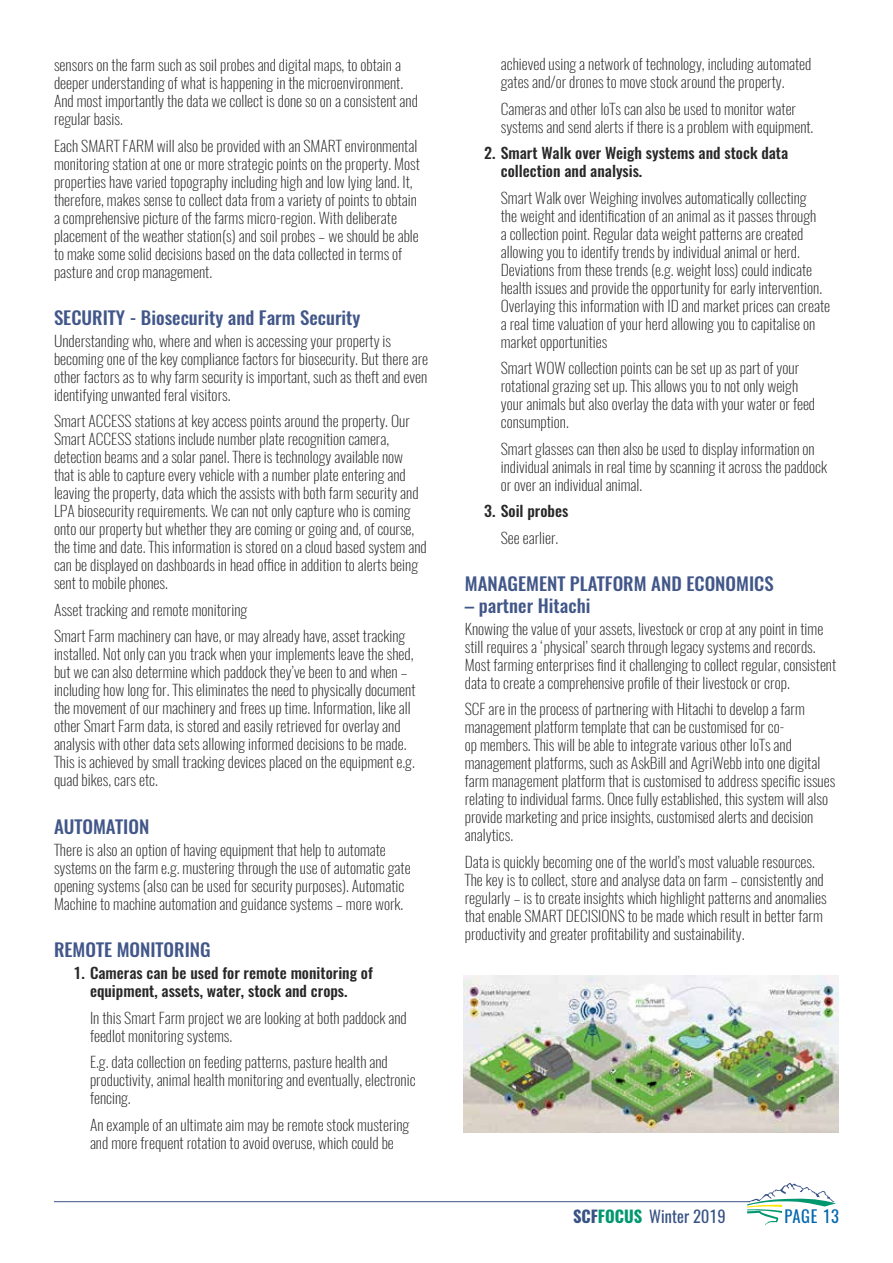
<style>
.page{position:relative;width:893px;height:1263px;background:#fff}
.page>*{position:absolute;margin:0;border:0;box-sizing:border-box;transform-origin:0 0}
.t1{font:500 18px "Oswald";color:#425789;scale:1.05 1}
.t2{font:italic 16.5px "Oswald";color:#385285}
.t3{font:16.5px "Oswald";letter-spacing:.045em;color:#0367af}
.t4{font:200 15px/18px "Oswald";color:#292829;scale:1.05 1}
.t5{font:500 15px/18px "Oswald";color:#292829;text-align:center;scale:1.05 1}
.s1{font-weight:700;font-style:normal}
.s2{font-weight:700;font-style:normal;color:#00976e}
</style>
<div class="page">
<svg style="left:747px;top:1183px;width:89px;height:42px"></svg>
<hr style="left:54px;top:1201px;width:696px;height:1px;background:#385285">
<img style="left:463px;top:976px;width:376px;height:156px">
<p class="t4" style="left:54px;top:56px;width:348px">sensors on the farm such as soil probes and digital maps, to obtain a deeper understanding of what is happening in the microenvironment.<br>And most importantly the data we collect is done so on a consistent and regular basis.</p>
<p class="t4" style="left:54px;top:136px;width:350px">Each SMART FARM will also be provided with an SMART environmental monitoring station at one or more strategic points on the property. Most properties have varied topography including high and low lying land. It, therefore, makes sense to collect data from a variety of points to obtain a comprehensive picture of the farms micro-region. With deliberate placement of the weather station(s) and soil probes – we should be able to make some solid decisions based on the data collected in terms of pasture and crop management.</p>
<p class="t1" style="left:54px;top:305px;width:293px">SECURITY - Biosecurity and Farm Security</p>
<p class="t4" style="left:54px;top:332px;width:358px">Understanding who, where and when is accessing your property is becoming one of the key compliance factors for biosecurity. But there are other factors as to why farm security is important, such as theft and even identifying unwanted feral visitors.</p>
<p class="t4" style="left:54px;top:412px;width:356px">Smart ACCESS stations at key access points around the property. Our Smart ACCESS stations include number plate recognition camera, detection beams and a solar panel. There is technology available now that is able to capture every vehicle with a number plate entering and leaving the property, data which the assists with both farm security and LPA biosecurity requirements. We can not only capture who is coming onto our property but whether they are coming or going and, of course, the time and date. This information is stored on a cloud based system and can be displayed on dashboards in head office in addition to alerts being sent to mobile phones.</p>
<p class="t4" style="left:54px;top:596px;width:336px;line-height:26.5px">Asset tracking and remote monitoring<br>Smart Farm machinery can have, or may already have, asset tracking</p>
<p class="t4" style="left:54px;top:645px;width:346px">installed. Not only can you track when your implements leave the shed, but we can also determine which paddock they’ve been to and when – including how long for. This eliminates the need to physically document the movement of our machinery and frees up time. Information, like all other Smart Farm data, is stored and easily retrieved for overlay and analysis with other data sets allowing informed decisions to be made.<br>This is achieved by small tracking devices placed on the equipment e.g. quad bikes, cars etc.</p>
<p class="t1" style="left:54px;top:814px;width:92px">AUTOMATION</p>
<p class="t4" style="left:54px;top:841px;width:341px">There is also an option of having equipment that help to automate systems on the farm e.g. mustering through the use of automatic gate opening systems (also can be used for security purposes). Automatic Machine to machine automation and guidance systems – more work.</p>
<p class="t1" style="left:54px;top:937px;width:151px">REMOTE MONITORING</p>
<p class="t5" style="left:74px;top:964px;width:287px">1. Cameras can be used for remote monitoring of equipment, assets, water, stock and crops.</p>
<p class="t4" style="left:90px;top:1008px;width:303px">In this Smart Farm project we are looking at both paddock and feedlot monitoring systems.</p>
<p class="t4" style="left:90px;top:1053px;width:312px">E.g. data collection on feeding patterns, pasture health and productivity, animal health monitoring and eventually, electronic fencing.</p>
<p class="t4" style="left:90px;top:1115px;width:306px">An example of an ultimate aim may be remote stock mustering and more frequent rotation to avoid overuse, which could be</p>
<p class="t4" style="left:501px;top:55px;width:297px">achieved using a network of technology, including automated gates and/or drones to move stock around the property.</p>
<p class="t4" style="left:501px;top:100px;width:299px">Cameras and other IoTs can also be used to monitor water systems and send alerts if there is a problem with equipment.</p>
<p class="t5" style="left:501px;top:144px;width:275px;text-align:left;text-indent:-17px">2. Smart Walk over Weigh systems and stock data collection and analysis.</p>
<p class="t4" style="left:501px;top:189px;width:315px">Smart Walk over Weighing involves automatically collecting<br>the weight and identification of an animal as it passes through<br>a collection point. Regular data weight patterns are created allowing you to identify trends by individual animal or herd.<br>Deviations from these trends (e.g. weight loss) could indicate health issues and provide the opportunity for early intervention.<br>Overlaying this information with ID and market prices can create a real time valuation of your herd allowing you to capitalise on market opportunities</p>
<p class="t4" style="left:501px;top:359px;width:301px">Smart WOW collection points can be set up as part of your rotational grazing set up. This allows you to not only weigh your animals but also overlay the data with your water or feed consumption.</p>
<p class="t4" style="left:501px;top:440px;width:312px">Smart glasses can then also be used to display information on individual animals in real time by scanning it across the paddock or over an individual animal.</p>
<p class="t5" style="left:484px;top:502px;width:82px">3. Soil probes</p>
<p class="t4" style="left:501px;top:529px;width:56px">See earlier.</p>
<p class="t1" style="left:465px;top:571px;width:296px">MANAGEMENT PLATFORM AND ECONOMICS</p>
<p class="t1" style="left:465px;top:593px;width:121px">– partner Hitachi</p>
<p class="t4" style="left:465px;top:620px;width:355px">Knowing the value of your assets, livestock or crop at any point in time still requires a ‘physical’ search through legacy systems and records.<br>Most farming enterprises find it challenging to collect regular, consistent data to create a comprehensive profile of their livestock or crop.</p>
<p class="t4" style="left:465px;top:700px;width:354px">SCF are in the process of partnering with Hitachi to develop a farm management platform template that can be customised for co-<br>op members. This will be able to integrate various other IoTs and management platforms, such as AskBill and AgriWebb into one digital farm management platform that is customised to address specific issues relating to individual farms. Once fully established, this system will also provide marketing and price insights, customised alerts and decision analytics.</p>
<p class="t4" style="left:465px;top:853px;width:346px">Data is quickly becoming one of the world’s most valuable resources.<br>The key is to collect, store and analyse data on farm – consistently and regularly – is to create insights which highlight patterns and anomalies that enable SMART DECISIONS to be made which result in better farm productivity and greater profitability and sustainability.</p>
<p class="t2" style="left:573px;top:1205px;width:157px"><span class="s1">SCF</span><span class="s2">FOCUS</span> Winter 2019</p>
<p class="t3" style="left:784px;top:1204px;width:56px">PAGE 13</p>
</div>
